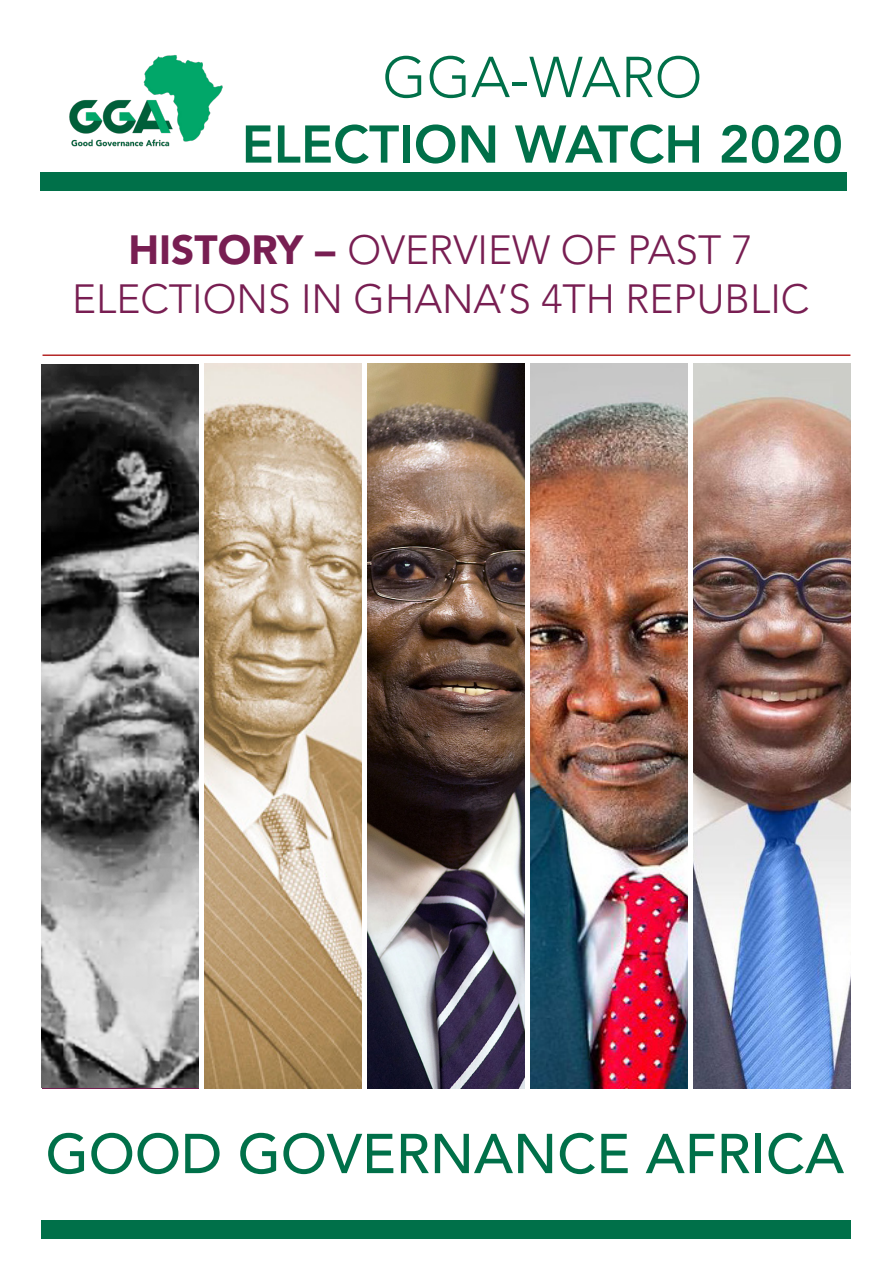
<style>
.page{position:relative;width:893px;height:1263px;background:#fff}
.page>*{position:absolute;margin:0;border:0;box-sizing:border-box;transform-origin:0 0}
.Body_Copy{font:300 57px "Avenir LT Std";color:#007049}
.Body_Copy-2{font:500 55.5px "Avenir LT Std";color:#007049}
.Body_Copy-3{font:800 52.5px "Avenir LT Std";color:#007049}
.t1{font:300 40.5px "Avenir LT Std";color:#781e52}
.s1{font-weight:900}
</style>
<div class="page">
<hr style="left:43px;top:354px;width:807px;height:2px;background:#b52828">
<div style="left:41px;top:172px;width:806px;height:19px;background:#007049"></div>
<div style="left:41px;top:1220px;width:809px;height:19px;background:#007049"></div>
<img style="left:69px;top:55px;width:154px;height:92px">
<img style="left:42px;top:365px;width:157px;height:723px">
<img style="left:205px;top:364px;width:157px;height:725px">
<img style="left:368px;top:364px;width:156px;height:725px">
<img style="left:531px;top:364px;width:156px;height:725px">
<img style="left:693px;top:364px;width:157px;height:725px">
<p class="Body_Copy" style="left:382px;top:44px;width:321px">GGA-WARO</p>
<p class="Body_Copy-3" style="left:242px;top:113px;width:603px">ELECTION WATCH 2020</p>
<p class="t1" style="left:128px;top:226px;width:626px"><span class="s1">HISTORY –</span> OVERVIEW OF PAST 7</p>
<p class="t1" style="left:72px;top:275px;width:739px">ELECTIONS IN GHANA’S 4TH REPUBLIC</p>
<p class="Body_Copy-2" style="left:46px;top:1122px;width:800px">GOOD GOVERNANCE AFRICA</p>
</div>
